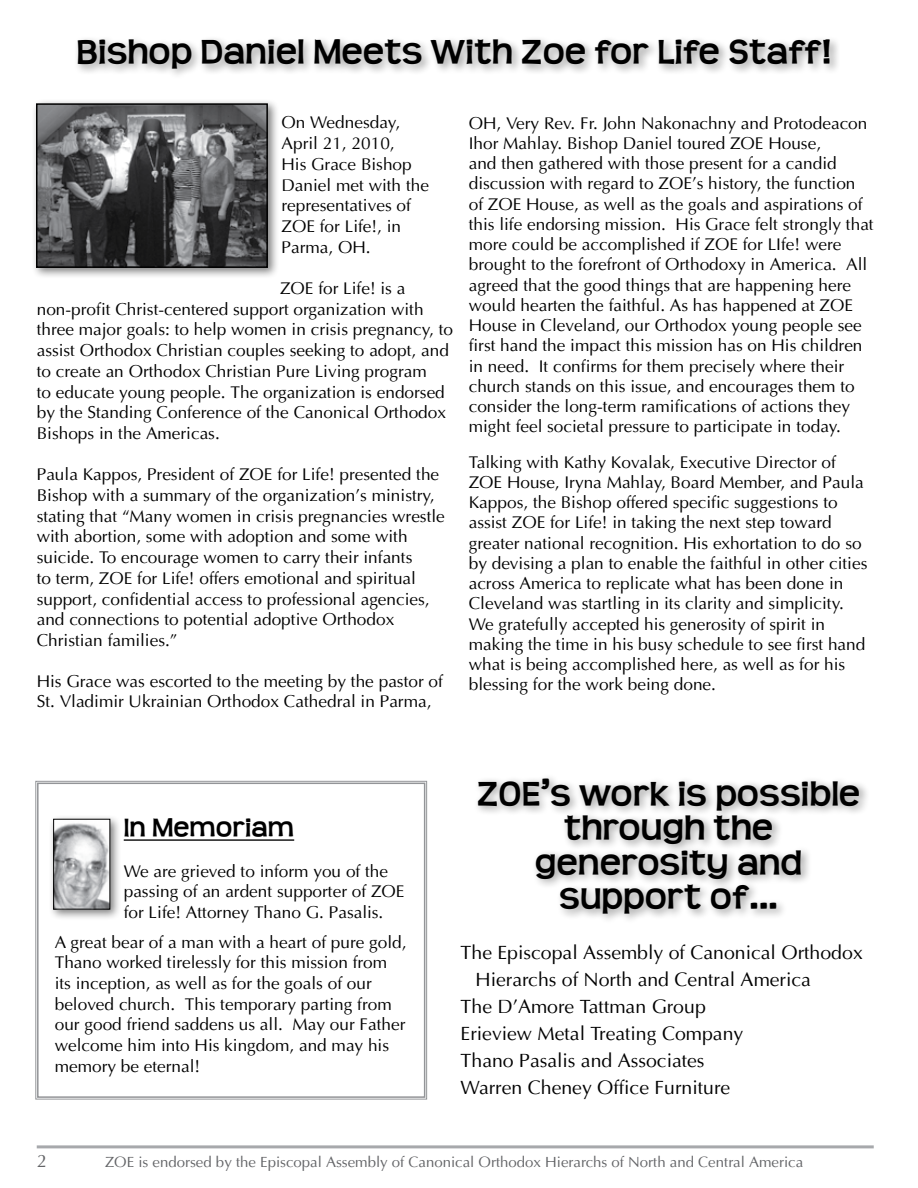
<style>
.page{position:relative;width:918px;height:1188px;background:#fff}
.page>*{position:absolute;margin:0;border:0;box-sizing:border-box;transform-origin:0 0}
.t1{font:700 36px/34.5px "Teen";color:#000;text-align:center}
.t2{font:700 27px "Teen";color:#000}
.t3{font:19.5px "Ottawa Plain";color:#000}
.t4{font:18px "Ottawa Plain";color:#636467}
.t5{font:17.25px/20.7px "Ottawa Plain";color:#000}
.t6{font:15px "Ottawa Plain";color:#636467}
</style>
<div class="page">
<hr style="left:37px;top:1145px;width:837px;height:3px;background:#a7a9ac">
<div style="left:473px;top:773px;width:397px;height:152px;background:#000;opacity:.4"></div>
<div style="left:73px;top:34px;width:767px;height:45px;background:#000;opacity:.4"></div>
<div style="left:31px;top:98px;width:248px;height:181px;background:#000;opacity:.5"></div>
<img style="left:39px;top:106px;width:226px;height:159px">
<div style="left:36px;top:103px;width:232px;height:165px;border:2px solid #000"></div>
<svg style="left:35px;top:781px;width:392px;height:319px"></svg>
<div style="left:37px;top:783px;width:388px;height:315px;border:2px solid #939598"></div>
<h1 class="t1" style="left:77px;top:35px;width:756px">Bishop Daniel Meets With Zoe for Life Staff!</h1>
<p class="t5" style="left:282px;top:112px;width:149px">On Wednesday,<br>April 21, 2010,<br>His Grace Bishop<br>Daniel met with the representatives of<br>ZOE for Life!, in<br>Parma, OH.</p>
<p class="t5" style="left:37px;top:278px;width:418px;text-indent:243px">ZOE for Life! is a non-profit Christ-centered support organization with three major goals: to help women in crisis pregnancy, to assist Orthodox Christian couples seeking to adopt, and to create an Orthodox Christian Pure Living program<br>to educate young people. The organization is endorsed by the Standing Conference of the Canonical Orthodox Bishops in the Americas.</p>
<p class="t5" style="left:37px;top:464px;width:410px">Paula Kappos, President of ZOE for Life! presented the Bishop with a summary of the organization’s ministry, stating that “Many women in crisis pregnancies wrestle with abortion, some with adoption and some with suicide. To encourage women to carry their infants<br>to term, ZOE for Life! offers emotional and spiritual support, confidential access to professional agencies, and connections to potential adoptive Orthodox Christian families.”</p>
<p class="t5" style="left:37px;top:671px;width:408px;line-height:20.2px">His Grace was escorted to the meeting by the pastor of<br>St. Vladimir Ukrainian Orthodox Cathedral in Parma,</p>
<p class="t5" style="left:469px;top:113px;width:407px;line-height:20.2px">OH, Very Rev. Fr. John Nakonachny and Protodeacon Ihor Mahlay. Bishop Daniel toured ZOE House,<br>and then gathered with those present for a candid discussion with regard to ZOE’s history, the function of ZOE House, as well as the goals and aspirations of this life endorsing mission. His Grace felt strongly that more could be accomplished if ZOE for LIfe! were brought to the forefront of Orthodoxy in America. All agreed that the good things that are happening here would hearten the faithful. As has happened at ZOE House in Cleveland, our Orthodox young people see first hand the impact this mission has on His children in need. It confirms for them precisely where their church stands on this issue, and encourages them to consider the long-term ramifications of actions they might feel societal pressure to participate in today.</p>
<p class="t5" style="left:469px;top:452px;width:400px;line-height:20.2px">Talking with Kathy Kovalak, Executive Director of ZOE House, Iryna Mahlay, Board Member, and Paula Kappos, the Bishop offered specific suggestions to assist ZOE for Life! in taking the next step toward greater national recognition. His exhortation to do so by devising a plan to enable the faithful in other cities across America to replicate what has been done in Cleveland was startling in its clarity and simplicity.<br>We gratefully accepted his generosity of spirit in making the time in his busy schedule to see first hand what is being accomplished here, as well as for his blessing for the work being done.</p>
<h1 class="t1" style="left:477px;top:776px;width:385px">ZOE’s work is possible through the generosity and support of...</h1>
<h2 class="t2" style="left:124px;top:812px;width:172px">In Memoriam</h2>
<p class="t5" style="left:124px;top:860px;width:282px">We are grieved to inform you of the passing of an ardent supporter of ZOE for Life! Attorney Thano G. Pasalis.</p>
<p class="t5" style="left:55px;top:932px;width:353px">A great bear of a man with a heart of pure gold, Thano worked tirelessly for this mission from its inception, as well as for the goals of our beloved church. This temporary parting from our good friend saddens us all. May our Father welcome him into His kingdom, and may his memory be eternal!</p>
<p class="t3" style="left:461px;top:941px;width:404px">The Episcopal Assembly of Canonical Orthodox</p>
<p class="t3" style="left:476px;top:968px;width:337px">Hierarchs of North and Central America</p>
<p class="t3" style="left:461px;top:995px;width:247px">The D’Amore Tattman Group</p>
<p class="t3" style="left:461px;top:1022px;width:284px">Erieview Metal Treating Company</p>
<p class="t3" style="left:461px;top:1049px;width:245px">Thano Pasalis and Associates</p>
<p class="t3" style="left:461px;top:1076px;width:271px">Warren Cheney Office Furniture</p>
<p class="t4" style="left:37px;top:1150px;width:12px">2</p>
<p class="t6" style="left:105px;top:1153px;width:700px">ZOE is endorsed by the Episcopal Assembly of Canonical Orthodox Hierarchs of North and Central America</p>
</div>
